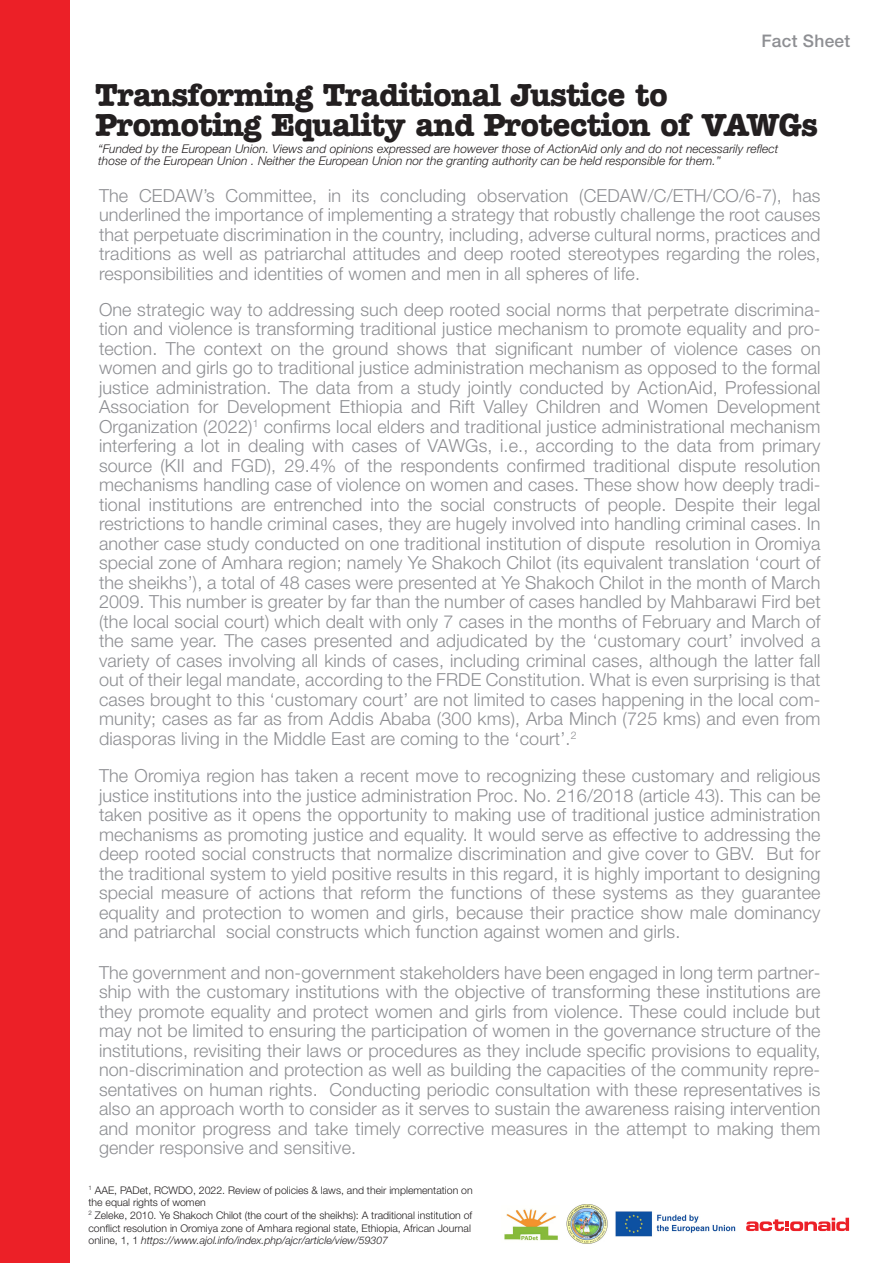
<style>
.page{position:relative;width:893px;height:1263px;background:#fff}
.page>*{position:absolute;margin:0;border:0;box-sizing:border-box;transform-origin:0 0}
.t1{font:700 31.35px/30.3px "American Typewriter BQ";color:#231f20}
.t2{font:300 18px/19.5px "Helvetica Neue";letter-spacing:.01em;color:#8e8f93;text-align:justify}
.t3{font:500 17.4px "Helvetica Neue";letter-spacing:.015em;color:#8e8f93}
.t4{font:italic 300 12px/12px "Helvetica Neue";letter-spacing:.005em;color:#231f20}
.t5{font:300 10.5px/12.6px "Helvetica Neue";color:#231f20}
.s1{font-style:italic}
</style>
<div class="page">
<div style="left:0;top:0;width:69px;height:1263px;background:#ec2027"></div>
<svg style="left:746px;top:1218px;width:103px;height:13px"></svg>
<img style="left:615px;top:1211px;width:121px;height:26px">
<img style="left:567px;top:1205px;width:41px;height:39px">
<img style="left:504px;top:1209px;width:54px;height:32px">
<p class="t3" style="left:761px;top:27px;width:90px">Fact Sheet</p>
<h1 class="t1" style="left:96px;top:80px;width:723px">Transforming Traditional Justice to<br>Promoting Equality and Protection of VAWGs</h1>
<p class="t4" style="left:98px;top:142px;width:682px">“Funded by the European Union. Views and opinions expressed are however those of ActionAid only and do not necessarily reflect those of the European Union . Neither the European Union nor the granting authority can be held responsible for them.’’</p>
<p class="t2" style="left:99px;top:185px;width:723px">The CEDAW’s Committee, in its concluding observation (CEDAW/C/ETH/CO/6-7), has underlined the importance of implementing a strategy that robustly challenge the root causes that perpetuate discrimination in the country, including, adverse cultural norms, practices and traditions as well as patriarchal attitudes and deep rooted stereotypes regarding the roles, responsibilities and identities of women and men in all spheres of life.</p>
<p class="t2" style="left:99px;top:299px;width:723px">One strategic way to addressing such deep rooted social norms that perpetrate discrimina&shy;tion and violence is transforming traditional justice mechanism to promote equality and pro&shy;tection. The context on the ground shows that significant number of violence cases on women and girls go to traditional justice administration mechanism as opposed to the formal justice administration. The data from a study jointly conducted by ActionAid, Professional Association for Development Ethiopia and Rift Valley Children and Women Development Organization (2022)<sup>1</sup> confirms local elders and traditional justice administrational mechanism interfering a lot in dealing with cases of VAWGs, i.e., according to the data from primary source (KII and FGD), 29.4% of the respondents confirmed traditional dispute resolution mechanisms handling case of violence on women and cases. These show how deeply tradi&shy;tional institutions are entrenched into the social constructs of people. Despite their legal restrictions to handle criminal cases, they are hugely involved into handling criminal cases. In another case study conducted on one traditional institution of dispute resolution in Oromiya special zone of Amhara region; namely Ye Shakoch Chilot (its equivalent translation ‘court of the sheikhs’), a total of 48 cases were presented at Ye Shakoch Chilot in the month of March 2009. This number is greater by far than the number of cases handled by Mahbarawi Fird bet (the local social court) which dealt with only 7 cases in the months of February and March of the same year. The cases presented and adjudicated by the ‘customary court’ involved a variety of cases involving all kinds of cases, including criminal cases, although the latter fall out of their legal mandate, according to the FRDE Constitution. What is even surprising is that cases brought to this ‘customary court’ are not limited to cases happening in the local com&shy;munity; cases as far as from Addis Ababa (300 kms), Arba Minch (725 kms) and even from diasporas living in the Middle East are coming to the ‘court’.<sup>2</sup></p>
<p class="t2" style="left:99px;top:765px;width:723px">The Oromiya region has taken a recent move to recognizing these customary and religious justice institutions into the justice administration Proc. No. 216/2018 (article 43). This can be taken positive as it opens the opportunity to making use of traditional justice administration mechanisms as promoting justice and equality. It would serve as effective to addressing the deep rooted social constructs that normalize discrimination and give cover to GBV. But for the traditional system to yield positive results in this regard, it is highly important to designing special measure of actions that reform the functions of these systems as they guarantee equality and protection to women and girls, because their practice show male dominancy and patriarchal social constructs which function against women and girls.</p>
<p class="t2" style="left:99px;top:962px;width:723px">The government and non-government stakeholders have been engaged in long term partner&shy;ship with the customary institutions with the objective of transforming these institutions are they promote equality and protect women and girls from violence. These could include but may not be limited to ensuring the participation of women in the governance structure of the institutions, revisiting their laws or procedures as they include specific provisions to equality, non-discrimination and protection as well as building the capacities of the community repre&shy;sentatives on human rights. Conducting periodic consultation with these representatives is also an approach worth to consider as it serves to sustain the awareness raising intervention and monitor progress and take timely corrective measures in the attempt to making them gender responsive and sensitive.</p>
<p class="t5" style="left:88px;top:1183px;width:386px"><sup>1</sup> AAE, PADet, RCWDO, 2022. Review of policies &amp; laws, and their implementation on the equal rights of women<br><sup>2</sup> Zeleke, 2010. Ye Shakoch Chilot (the court of the sheikhs): A traditional institution of conflict resolution in Oromiya zone of Amhara regional state, Ethiopia, African Journal online, 1, 1 <span class="s1">https://www.ajol.info/index.php/ajcr/article/view/59307</span></p>
</div>
